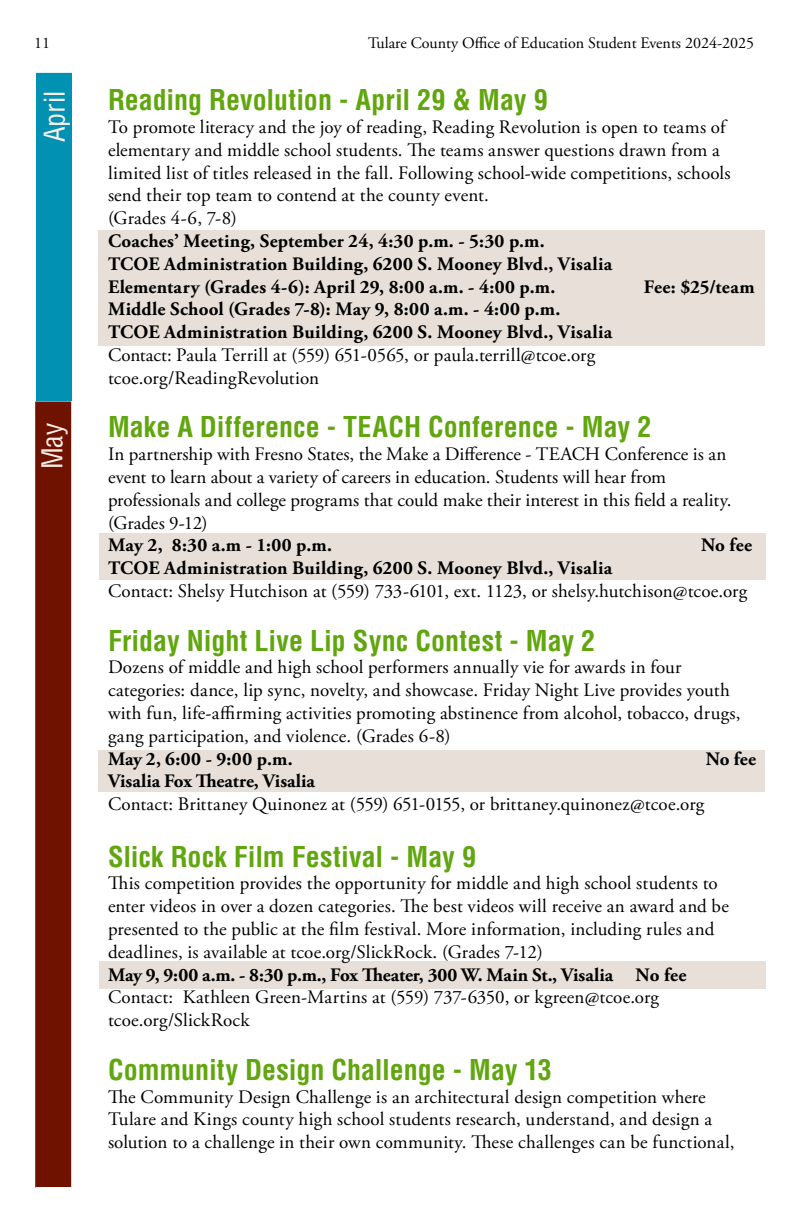
<style>
.page{position:relative;width:792px;height:1224px;background:#fff}
.page>*{position:absolute;margin:0;border:0;box-sizing:border-box;transform-origin:0 0}
.t1{font:700 condensed 28px "Helvetica LT Std";letter-spacing:.005em;color:#61a60e}
.t2{font:condensed 28px "Helvetica LT Std";color:#f8efe8}
.t3{font:19px/22.8px "Adobe Garamond Pro";letter-spacing:.01em;color:#000}
.t4{font:700 19px/22.8px "Adobe Garamond Pro";letter-spacing:.015em;color:#000}
.t5{font:700 19px "Adobe Garamond Pro";letter-spacing:-.005em;color:#000}
.t6{font:16px "Adobe Garamond Pro";color:#000}
</style>
<div class="page">
<div style="left:99px;top:961px;width:667px;height:28px;background:#e7dfd8"></div>
<div style="left:98px;top:231px;width:667px;height:115px;background:#e7dfd8"></div>
<div style="left:98px;top:750px;width:667px;height:42px;background:#e7dfd8"></div>
<div style="left:99px;top:534px;width:667px;height:46px;background:#e7dfd8"></div>
<svg style="left:35px;top:73px;width:37px;height:1115px;background:#533d3a"></svg>
<p class="t6" style="left:34px;top:33px;width:17px">11</p>
<p class="t6" style="left:368px;top:33px;width:388px">Tulare County Office of Education Student Events 2024-2025</p>
<h1 class="t1" style="left:108px;top:82px;width:441px">Reading Revolution - April 29 &amp; May 9</h1>
<p class="t3" style="left:108px;top:116px;width:624px">To promote literacy and the joy of reading, Reading Revolution is open to teams of elementary and middle school students. The teams answer questions drawn from a limited list of titles released in the fall. Following school-wide competitions, schools send their top team to contend at the county event.<br>(Grades 4-6, 7-8)</p>
<p class="t4" style="left:108px;top:230px;width:506px">Coaches’ Meeting, September 24, 4:30 p.m. - 5:30 p.m.<br>TCOE Administration Building, 6200 S. Mooney Blvd., Visalia<br>Elementary (Grades 4-6): April 29, 8:00 a.m. - 4:00 p.m.</p>
<h1 class="t2" style="left:37px;top:142px;width:53px;rotate:-90deg">April</h1>
<p class="t4" style="left:644px;top:275px;width:112px">Fee: $25/team</p>
<h1 class="t2" style="left:35px;top:469px;width:48px;rotate:-90deg">May</h1>
<p class="t4" style="left:108px;top:298px;width:506px">Middle School (Grades 7-8): May 9, 8:00 a.m. - 4:00 p.m.<br>TCOE Administration Building, 6200 S. Mooney Blvd., Visalia</p>
<p class="t3" style="left:108px;top:344px;width:489px">Contact: Paula Terrill at (559) 651-0565, or paula.terrill@tcoe.org tcoe.org/ReadingRevolution</p>
<h1 class="t1" style="left:108px;top:410px;width:545px">Make A Difference - TEACH Conference - May 2</h1>
<p class="t3" style="left:108px;top:443px;width:625px">In partnership with Fresno States, the Make a Difference - TEACH Conference is an event to learn about a variety of careers in education. Students will hear from professionals and college programs that could make their interest in this field a reality. (Grades 9-12)</p>
<p class="t4" style="left:108px;top:534px;width:226px">May 2, 8:30 a.m - 1:00 p.m.</p>
<p class="t4" style="left:701px;top:534px;width:52px">No fee</p>
<p class="t4" style="left:108px;top:557px;width:506px">TCOE Administration Building, 6200 S. Mooney Blvd., Visalia</p>
<p class="t3" style="left:108px;top:580px;width:641px">Contact: Shelsy Hutchison at (559) 733-6101, ext. 1123, or shelsy.hutchison@tcoe.org</p>
<h1 class="t1" style="left:108px;top:623px;width:489px">Friday Night Live Lip Sync Contest - May 2</h1>
<p class="t3" style="left:108px;top:657px;width:634px">Dozens of middle and high school performers annually vie for awards in four categories: dance, lip sync, novelty, and showcase. Friday Night Live provides youth with fun, life-affirming activities promoting abstinence from alcohol, tobacco, drugs, gang participation, and violence. (Grades 6-8)</p>
<p class="t4" style="left:108px;top:747px;width:186px">May 2, 6:00 - 9:00 p.m.</p>
<p class="t4" style="left:706px;top:747px;width:52px">No fee</p>
<p class="t5" style="left:108px;top:770px;width:208px">Visalia Fox Theatre, Visalia</p>
<p class="t3" style="left:108px;top:793px;width:598px">Contact: Brittaney Quinonez at (559) 651-0155, or brittaney.quinonez@tcoe.org</p>
<h1 class="t1" style="left:108px;top:839px;width:370px">Slick Rock Film Festival - May 9</h1>
<p class="t3" style="left:108px;top:873px;width:622px">This competition provides the opportunity for middle and high school students to enter videos in over a dozen categories. The best videos will receive an award and be presented to the public at the film festival. More information, including rules and deadlines, is available at tcoe.org/SlickRock. (Grades 7-12)</p>
<p class="t5" style="left:108px;top:963px;width:580px">May 9, 9:00 a.m. - 8:30 p.m., Fox Theater, 300 W. Main St., Visalia No fee</p>
<p class="t3" style="left:108px;top:987px;width:552px">Contact: Kathleen Green-Martins at (559) 737-6350, or kgreen@tcoe.org tcoe.org/SlickRock</p>
<h1 class="t1" style="left:108px;top:1052px;width:445px">Community Design Challenge - May 13</h1>
<p class="t3" style="left:108px;top:1086px;width:628px">The Community Design Challenge is an architectural design competition where<br>Tulare and Kings county high school students research, understand, and design a solution to a challenge in their own community. These challenges can be functional,</p>
</div>
